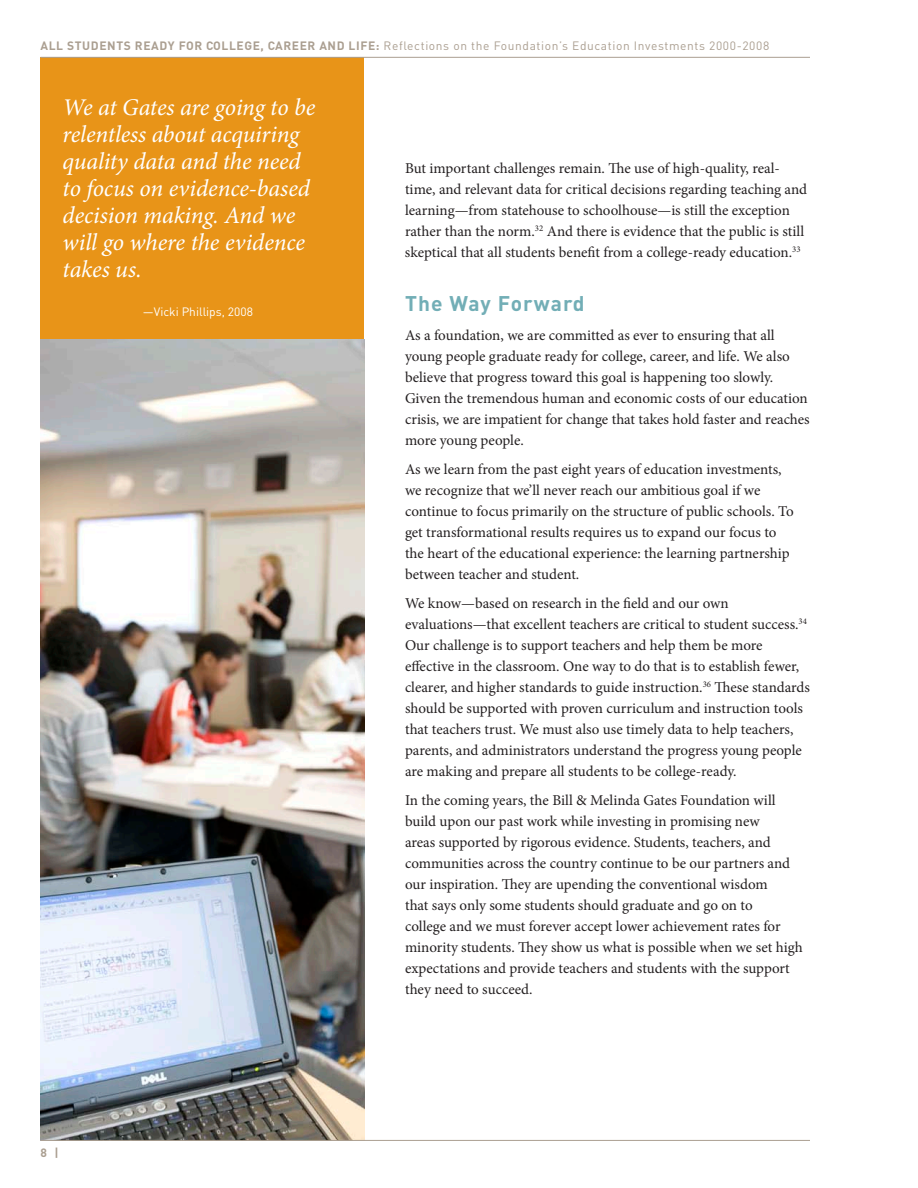
<style>
.page{position:relative;width:918px;height:1188px;background:#fff}
.page>*{position:absolute;margin:0;border:0;box-sizing:border-box;transform-origin:0 0}
.bullets{font:italic 24px/27px "Minion Pro";letter-spacing:-.005em;color:#fff}
.blue_subhead{font:700 21px "DIN";letter-spacing:.05em;color:#72aeb6}
.body_copy{font:15px/21px "Minion Pro";letter-spacing:-.005em;color:#231f20}
.body_end_of_paragrap{font:15px/21px "Minion Pro";color:#231f20}
.t1{font:12px "DIN";letter-spacing:.05em;color:#ab9f91}
.bullets-2{font:12px "DIN";color:#fff}
.t2{font:700 12px "DIN";color:#ab9f91}
.s1{font-weight:700}
</style>
<div class="page">
<div style="left:40px;top:57px;width:324px;height:283px;background:#e89418"></div>
<img style="left:40px;top:340px;width:324px;height:800px">
<hr style="left:40px;top:1140px;width:770px;height:1px;background:#ab9f91">
<hr style="left:40px;top:57px;width:770px;height:1px;background:#ab9f91">
<p class="t1" style="left:40px;top:38px;width:730px"><span class="s1">ALL STUDENTS READY FOR COLLEGE, CAREER AND LIFE:</span> Reflections on the Foundation’s Education Investments 2000-2008</p>
<p class="bullets" style="left:63px;top:93px;width:254px">We at Gates are going to be relentless about acquiring quality data and the need to focus on evidence-based decision making. And we will go where the evidence takes us.</p>
<p class="bullets-2" style="left:143px;top:304px;width:112px">—Vicki Phillips, 2008</p>
<p class="t2" style="left:40px;top:1145px;width:20px">8 |</p>
<p class="body_end_of_paragrap" style="left:405px;top:158px;width:404px">But important challenges remain. The use of high-quality, real&shy;time, and relevant data for critical decisions regarding teaching and learning—from statehouse to schoolhouse—is still the exception rather than the norm.<sup>32</sup> And there is evidence that the public is still skeptical that all students benefit from a college-ready education.<sup>33</sup></p>
<p class="blue_subhead" style="left:405px;top:290px;width:181px">THE WAY FORWARD</p>
<p class="body_copy" style="left:405px;top:325px;width:406px">As a foundation, we are committed as ever to ensuring that all young people graduate ready for college, career, and life. We also believe that progress toward this goal is happening too slowly.<br>Given the tremendous human and economic costs of our education crisis, we are impatient for change that takes hold faster and reaches more young people.</p>
<p class="body_copy" style="left:405px;top:459px;width:390px">As we learn from the past eight years of education investments, we recognize that we’ll never reach our ambitious goal if we continue to focus primarily on the structure of public schools. To get transformational results requires us to expand our focus to the heart of the educational experience: the learning partnership between teacher and student.</p>
<p class="body_copy" style="left:405px;top:593px;width:406px">We know—based on research in the field and our own evaluations—that excellent teachers are critical to student success.<sup>34<br></sup>Our challenge is to support teachers and help them be more effective in the classroom. One way to do that is to establish fewer, clearer, and higher standards to guide instruction.<sup>36</sup> These standards should be supported with proven curriculum and instruction tools that teachers trust. We must also use timely data to help teachers, parents, and administrators understand the progress young people are making and prepare all students to be college-ready.</p>
<p class="body_copy" style="left:405px;top:790px;width:399px">In the coming years, the Bill &amp; Melinda Gates Foundation will build upon our past work while investing in promising new<br>areas supported by rigorous evidence. Students, teachers, and communities across the country continue to be our partners and our inspiration. They are upending the conventional wisdom<br>that says only some students should graduate and go on to<br>college and we must forever accept lower achievement rates for minority students. They show us what is possible when we set high expectations and provide teachers and students with the support they need to succeed.</p>
</div>
